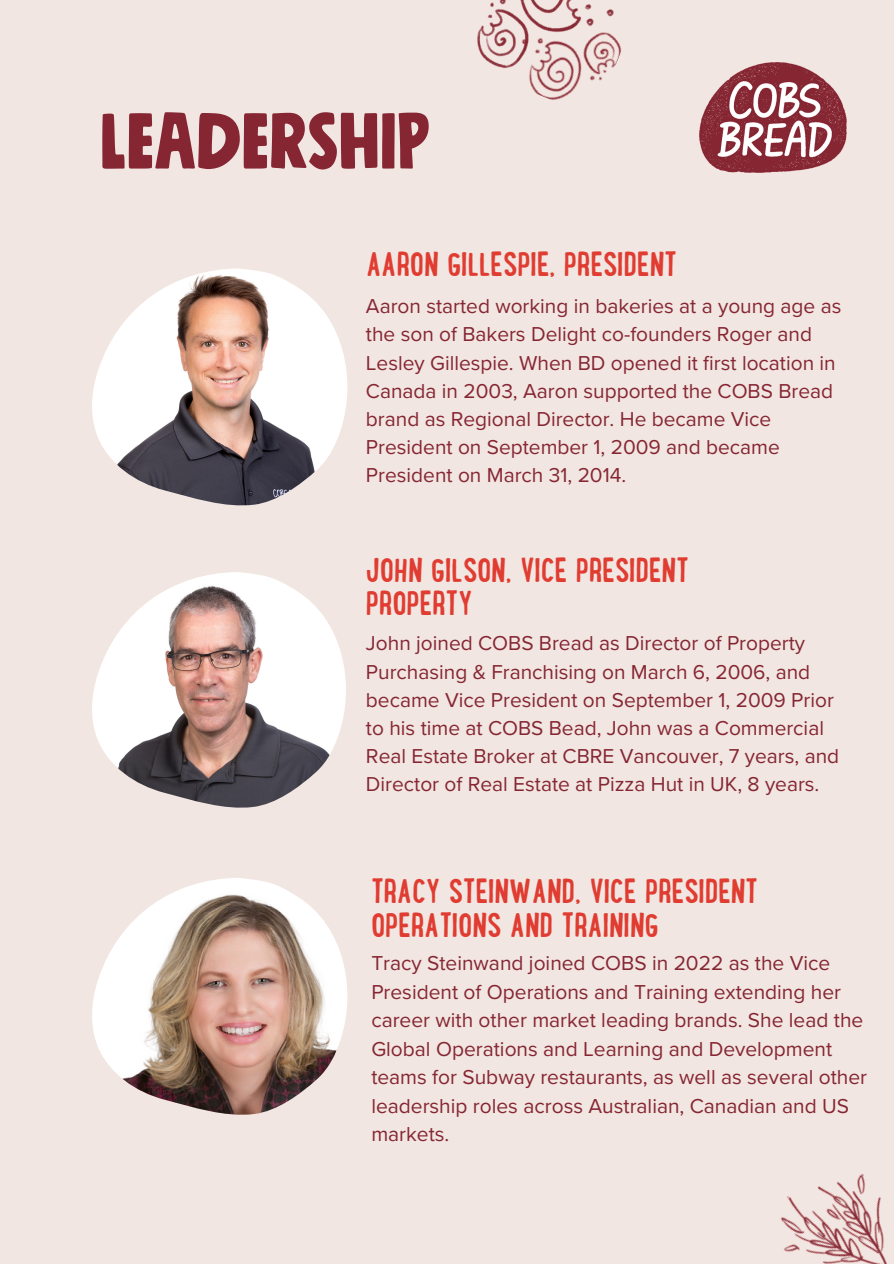
<style>
.page{position:relative;width:894px;height:1264px;background:#fff}
.page>*{position:absolute;margin:0;border:0;box-sizing:border-box;transform-origin:0 0}
.t1{font:78.6px "Mindset";letter-spacing:.155em;color:#862633}
.t2{font:700 30px/32.7px "Lunch Box";color:#e03c31}
.t3{font:20.85px/28.2px "Proxima Nova";color:#862633}
</style>
<div class="page">
<div style="left:0;top:0;width:893px;height:1263px;background:#f1e6e1"></div>
<img style="left:699px;top:62px;width:148px;height:111px">
<img style="left:477px;top:0;width:23px;height:67px">
<img style="left:500px;top:0;width:122px;height:100px">
<img style="left:92px;top:268px;width:255px;height:238px">
<img style="left:92px;top:878px;width:256px;height:237px">
<img style="left:92px;top:572px;width:254px;height:236px">
<img style="left:780px;top:1174px;width:107px;height:89px">
<h1 class="t1" style="left:100px;top:106px;width:327px">LEADERSHIP</h1>
<h2 class="t2" style="left:366px;top:252px;width:312px">AARON GILLESPIE, PRESIDENT</h2>
<p class="t3" style="left:366px;top:292px;width:477px">Aaron started working in bakeries at a young age as the son of Bakers Delight co-founders Roger and Lesley Gillespie. When BD opened it first location in Canada in 2003, Aaron supported the COBS Bread brand as Regional Director. He became Vice President on September 1, 2009 and became President on March 31, 2014.</p>
<h2 class="t2" style="left:366px;top:558px;width:324px">JOHN GILSON, VICE PRESIDENT<br>PROPERTY</h2>
<p class="t3" style="left:366px;top:630px;width:474px">John joined COBS Bread as Director of Property Purchasing &amp; Franchising on March 6, 2006, and became Vice President on September 1, 2009 Prior to his time at COBS Bead, John was a Commercial Real Estate Broker at CBRE Vancouver, 7 years, and Director of Real Estate at Pizza Hut in UK, 8 years.</p>
<h2 class="t2" style="left:371px;top:878px;width:388px;line-height:33.8px">TRACY STEINWAND, VICE PRESIDENT<br>OPERATIONS AND TRAINING</h2>
<p class="t3" style="left:371px;top:949px;width:497px">Tracy Steinwand joined COBS in 2022 as the Vice President of Operations and Training extending her career with other market leading brands. She lead the Global Operations and Learning and Development teams for Subway restaurants, as well as several other leadership roles across Australian, Canadian and US markets.</p>
</div>
